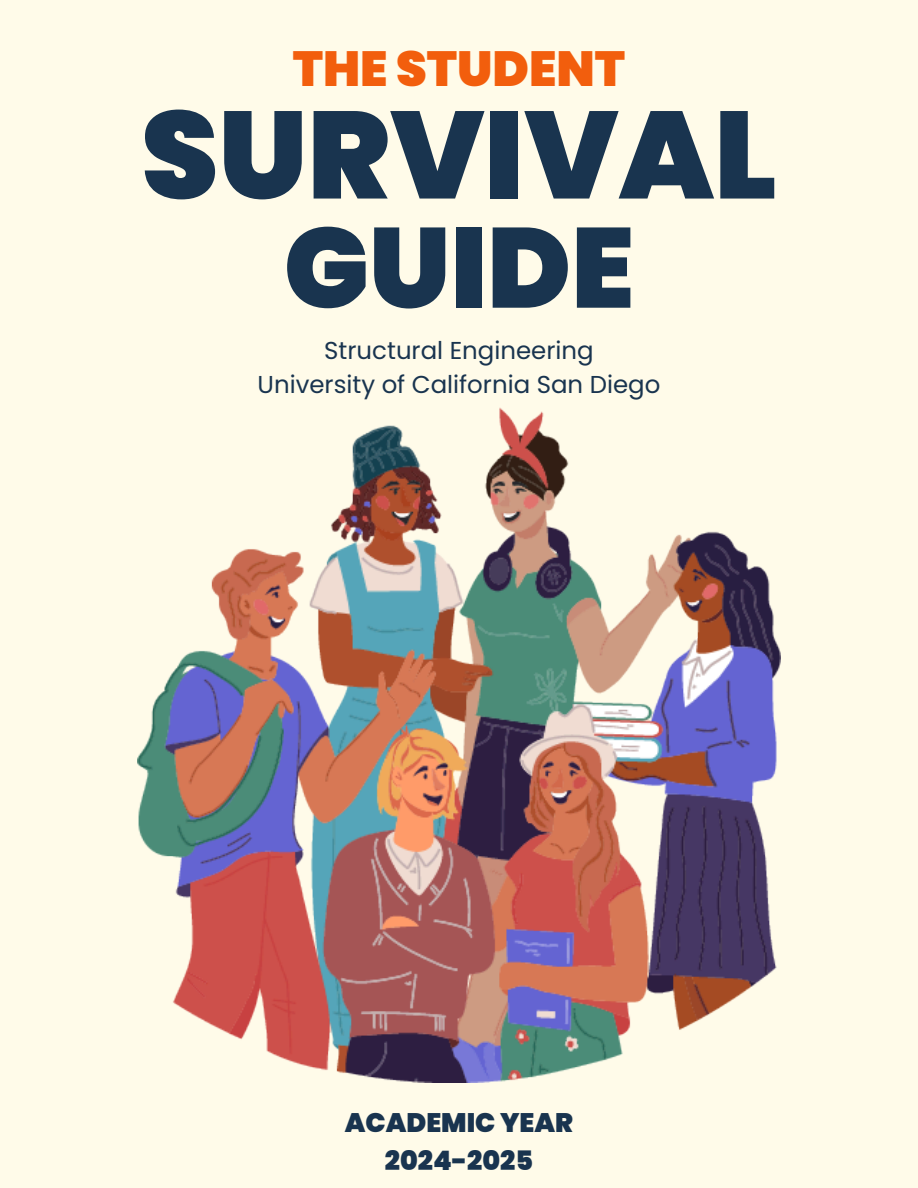
<style>
.page{position:relative;width:918px;height:1188px;background:#fffbe9}
.page>*{position:absolute;margin:0;border:0;box-sizing:border-box;transform-origin:0 0}
.t1{font:900 123.6px "Poppins";color:#19344f}
.t2{font:900 113.4px "Poppins";color:#19344f}
.t3{font:900 49.2px "Poppins";color:#f25e0d}
.t4{font:900 26.85px/37.5px "Poppins";color:#19344f;text-align:center}
.t5{font:24.45px "Poppins";color:#19344f}
</style>
<div class="page">
<img style="left:138px;top:407px;width:642px;height:675px">
<p class="t3" style="left:293px;top:34px;width:334px">THE STUDENT</p>
<h1 class="t1" style="left:141px;top:69px;width:637px">SURVIVAL</h1>
<h1 class="t2" style="left:284px;top:189px;width:352px">GUIDE</h1>
<p class="t5" style="left:324px;top:333px;width:271px">Structural Engineering</p>
<h3 class="t5" style="left:258px;top:367px;width:404px">University of California San Diego</h3>
<p class="t4" style="left:345px;top:1104px;width:230px">ACADEMIC YEAR<br>2024-2025</p>
</div>
